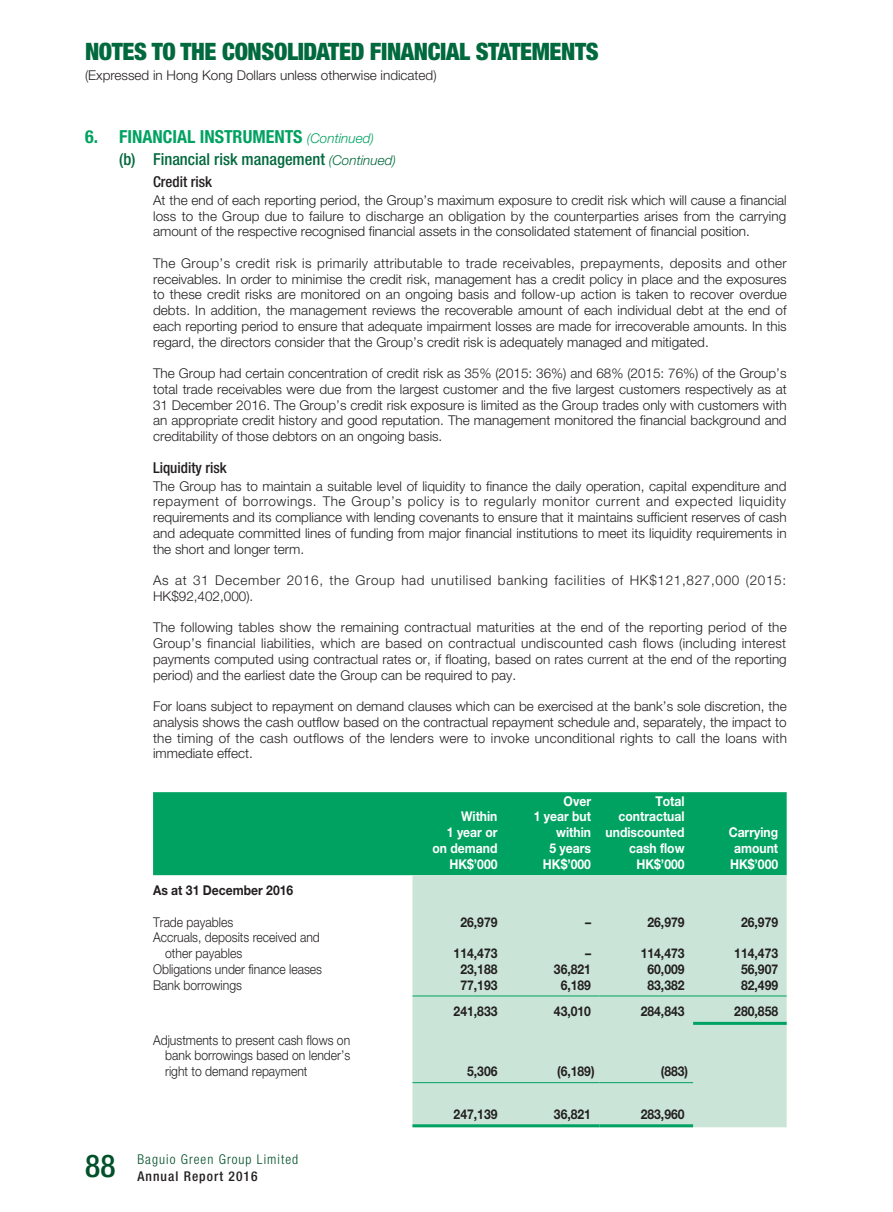
<style>
.page{position:relative;width:893px;height:1212px;background:#fff}
.page>*{position:absolute;margin:0;border:0;box-sizing:border-box;transform-origin:0 0}
.t1{font:500 condensed 31.5px "Helvetica Neue LT Std";color:#00502a}
.t2{font:900 condensed 24px "Helvetica Neue LT Std";letter-spacing:-.015em;color:#00693d}
._01_H1{font:700 condensed 18px "Helvetica Neue LT Std";color:#00a261}
._02_H2{font:500 condensed 16.5px "Helvetica Neue LT Std";color:#00693d}
._03_H3{font:500 condensed 15px "Helvetica Neue LT Std";color:#231f20}
._00_txt{font:300 13.5px/15.8px "Helvetica Neue LT Std";color:#231f20;text-align:justify}
._50_Table_txt{font:300 13.5px/15.8px "Helvetica Neue LT Std";color:#231f20;scale:.9 1}
._50_Table_txt-2{font:700 13.5px "Helvetica Neue LT Std";color:#231f20;scale:.9 1}
._50_Table_txt-3{font:700 13.5px "Helvetica Neue LT Std";color:#fff;scale:.9 1}
._00_txt-2{font:300 13.5px/15.8px "Helvetica Neue LT Std";letter-spacing:.05em;color:#231f20}
.t3{font:300 condensed 13.5px "Helvetica Neue LT Std";letter-spacing:.075em;color:#00502a}
.t4{font:500 condensed 13.5px "Helvetica Neue LT Std";letter-spacing:.075em;color:#231f20}
.s1{font-weight:300;font-style:italic;font-stretch:normal;font-size:13.5px}
</style>
<div class="page">
<div style="left:153px;top:792px;width:634px;height:83px;background:#00a261"></div>
<div style="left:412px;top:875px;width:375px;height:252px;background:#cae5d7"></div>
<hr style="left:412px;top:995px;width:94px;height:1px;background:#00a261">
<hr style="left:506px;top:995px;width:94px;height:1px;background:#00a261">
<hr style="left:600px;top:995px;width:93px;height:1px;background:#00a261">
<hr style="left:693px;top:995px;width:94px;height:1px;background:#00a261">
<hr style="left:693px;top:1022px;width:94px;height:3px;background:#00a261">
<hr style="left:412px;top:1082px;width:94px;height:1px;background:#00a261">
<hr style="left:506px;top:1082px;width:94px;height:1px;background:#00a261">
<hr style="left:600px;top:1082px;width:93px;height:1px;background:#00a261">
<hr style="left:412px;top:1124px;width:94px;height:3px;background:#00a261">
<hr style="left:506px;top:1124px;width:94px;height:3px;background:#00a261">
<hr style="left:600px;top:1124px;width:93px;height:3px;background:#00a261">
<h2 class="t2" style="left:85px;top:37px;width:515px">NOTES TO THE CONSOLIDATED FINANCIAL STATEMENTS</h2>
<p class="_00_txt" style="left:85px;top:67px;width:353px">(Expressed in Hong Kong Dollars unless otherwise indicated)</p>
<p class="_01_H1" style="left:85px;top:125px;width:290px">6. FINANCIAL INSTRUMENTS <span class="s1">(Continued)</span></p>
<p class="_02_H2" style="left:119px;top:149px;width:278px">(b) Financial risk management <span class="s1">(Continued)</span></p>
<p class="_03_H3" style="left:153px;top:173px;width:61px">Credit risk</p>
<p class="_00_txt" style="left:153px;top:192px;width:635px">At the end of each reporting period, the Group’s maximum exposure to credit risk which will cause a financial loss to the Group due to failure to discharge an obligation by the counterparties arises from the carrying amount of the respective recognised financial assets in the consolidated statement of financial position.</p>
<p class="_00_txt" style="left:153px;top:255px;width:635px">The Group’s credit risk is primarily attributable to trade receivables, prepayments, deposits and other receivables. In order to minimise the credit risk, management has a credit policy in place and the exposures to these credit risks are monitored on an ongoing basis and follow-up action is taken to recover overdue debts. In addition, the management reviews the recoverable amount of each individual debt at the end of each reporting period to ensure that adequate impairment losses are made for irrecoverable amounts. In this regard, the directors consider that the Group’s credit risk is adequately managed and mitigated.</p>
<p class="_00_txt" style="left:153px;top:365px;width:635px">The Group had certain concentration of credit risk as 35% (2015: 36%) and 68% (2015: 76%) of the Group’s total trade receivables were due from the largest customer and the five largest customers respectively as at 31 December 2016. The Group’s credit risk exposure is limited as the Group trades only with customers with an appropriate credit history and good reputation. The management monitored the financial background and creditability of those debtors on an ongoing basis.</p>
<p class="_03_H3" style="left:153px;top:458px;width:75px">Liquidity risk</p>
<p class="_00_txt" style="left:153px;top:478px;width:635px">The Group has to maintain a suitable level of liquidity to finance the daily operation, capital expenditure and repayment of borrowings. The Group’s policy is to regularly monitor current and expected liquidity requirements and its compliance with lending covenants to ensure that it maintains sufficient reserves of cash and adequate committed lines of funding from major financial institutions to meet its liquidity requirements in the short and longer term.</p>
<p class="_00_txt-2" style="left:153px;top:572px;width:635px">As at 31 December 2016, the Group had unutilised banking facilities of HK$121,827,000 (2015:<br>HK$92,402,000).</p>
<p class="_00_txt" style="left:153px;top:619px;width:635px">The following tables show the remaining contractual maturities at the end of the reporting period of the Group’s financial liabilities, which are based on contractual undiscounted cash flows (including interest payments computed using contractual rates or, if floating, based on rates current at the end of the reporting period) and the earliest date the Group can be required to pay.</p>
<p class="_00_txt" style="left:153px;top:698px;width:635px">For loans subject to repayment on demand clauses which can be exercised at the bank’s sole discretion, the analysis shows the cash outflow based on the contractual repayment schedule and, separately, the impact to the timing of the cash outflows of the lenders were to invoke unconditional rights to call the loans with immediate effect.</p>
<p class="_50_Table_txt-3" style="left:461px;top:808px;width:42px">Within</p>
<p class="_50_Table_txt-3" style="left:447px;top:824px;width:58px">1 year or</p>
<p class="_50_Table_txt-3" style="left:432px;top:840px;width:74px">on demand</p>
<p class="_50_Table_txt-3" style="left:564px;top:792px;width:32px">Over</p>
<p class="_50_Table_txt-3" style="left:534px;top:808px;width:65px">1 year but</p>
<p class="_50_Table_txt-3" style="left:556px;top:824px;width:40px">within</p>
<p class="_50_Table_txt-3" style="left:549px;top:840px;width:48px">5 years</p>
<p class="_50_Table_txt-3" style="left:655px;top:792px;width:34px">Total</p>
<p class="_50_Table_txt-3" style="left:618px;top:808px;width:75px">contractual</p>
<p class="_50_Table_txt-3" style="left:606px;top:824px;width:89px">undiscounted</p>
<p class="_50_Table_txt-3" style="left:629px;top:840px;width:63px">cash flow</p>
<p class="_50_Table_txt-3" style="left:729px;top:824px;width:56px">Carrying</p>
<p class="_50_Table_txt-3" style="left:734px;top:840px;width:50px">amount</p>
<p class="_50_Table_txt-3" style="left:449px;top:855px;width:55px">HK$’000</p>
<p class="_50_Table_txt-3" style="left:543px;top:855px;width:55px">HK$’000</p>
<p class="_50_Table_txt-3" style="left:636px;top:855px;width:55px">HK$’000</p>
<p class="_50_Table_txt-3" style="left:730px;top:855px;width:55px">HK$’000</p>
<p class="_50_Table_txt-2" style="left:153px;top:882px;width:157px">As at 31 December 2016</p>
<p class="_50_Table_txt" style="left:153px;top:913px;width:91px">Trade payables</p>
<p class="_50_Table_txt-2" style="left:460px;top:913px;width:43px">26,979</p>
<p class="_50_Table_txt-2" style="left:585px;top:913px;width:8px">–</p>
<p class="_50_Table_txt-2" style="left:647px;top:913px;width:43px">26,979</p>
<p class="_50_Table_txt-2" style="left:741px;top:913px;width:43px">26,979</p>
<p class="_50_Table_txt" style="left:165px;top:929px;width:173px;text-indent:-12px">Accruals, deposits received and other payables</p>
<p class="_50_Table_txt-2" style="left:454px;top:945px;width:50px">114,473</p>
<p class="_50_Table_txt-2" style="left:585px;top:945px;width:8px">–</p>
<p class="_50_Table_txt-2" style="left:641px;top:945px;width:50px">114,473</p>
<p class="_50_Table_txt-2" style="left:734px;top:945px;width:50px">114,473</p>
<h1 class="t1" style="left:85px;top:1147px;width:32px">88</h1>
<p class="_50_Table_txt" style="left:153px;top:961px;width:189px">Obligations under finance leases</p>
<p class="_50_Table_txt-2" style="left:460px;top:960px;width:43px">23,188</p>
<p class="_50_Table_txt-2" style="left:554px;top:960px;width:43px">36,821</p>
<p class="_50_Table_txt-2" style="left:647px;top:960px;width:43px">60,009</p>
<p class="_50_Table_txt-2" style="left:741px;top:960px;width:43px">56,907</p>
<p class="_50_Table_txt" style="left:153px;top:976px;width:100px">Bank borrowings</p>
<p class="_50_Table_txt-2" style="left:460px;top:976px;width:43px">77,193</p>
<p class="_50_Table_txt-2" style="left:561px;top:976px;width:35px">6,189</p>
<p class="_50_Table_txt-2" style="left:647px;top:976px;width:43px">83,382</p>
<p class="_50_Table_txt-2" style="left:741px;top:976px;width:43px">82,499</p>
<p class="_50_Table_txt-2" style="left:454px;top:1003px;width:50px">241,833</p>
<p class="_50_Table_txt-2" style="left:554px;top:1003px;width:43px">43,010</p>
<p class="_50_Table_txt-2" style="left:641px;top:1003px;width:50px">284,843</p>
<p class="_50_Table_txt-2" style="left:734px;top:1003px;width:50px">280,858</p>
<p class="_50_Table_txt" style="left:165px;top:1032px;width:207px;text-align:justify;text-indent:-12px">Adjustments to present cash flows on bank borrowings based on lender’s right to demand repayment</p>
<p class="_50_Table_txt-2" style="left:467px;top:1063px;width:35px">5,306</p>
<p class="_50_Table_txt-2" style="left:557px;top:1063px;width:43px">(6,189)</p>
<p class="_50_Table_txt-2" style="left:661px;top:1063px;width:32px">(883)</p>
<p class="_50_Table_txt-2" style="left:454px;top:1105px;width:50px">247,139</p>
<p class="_50_Table_txt-2" style="left:554px;top:1105px;width:43px">36,821</p>
<p class="_50_Table_txt-2" style="left:641px;top:1105px;width:50px">283,960</p>
<p class="t3" style="left:137px;top:1151px;width:162px">Baguio Green Group Limited</p>
<p class="t4" style="left:137px;top:1168px;width:122px">Annual Report 2016</p>
</div>
